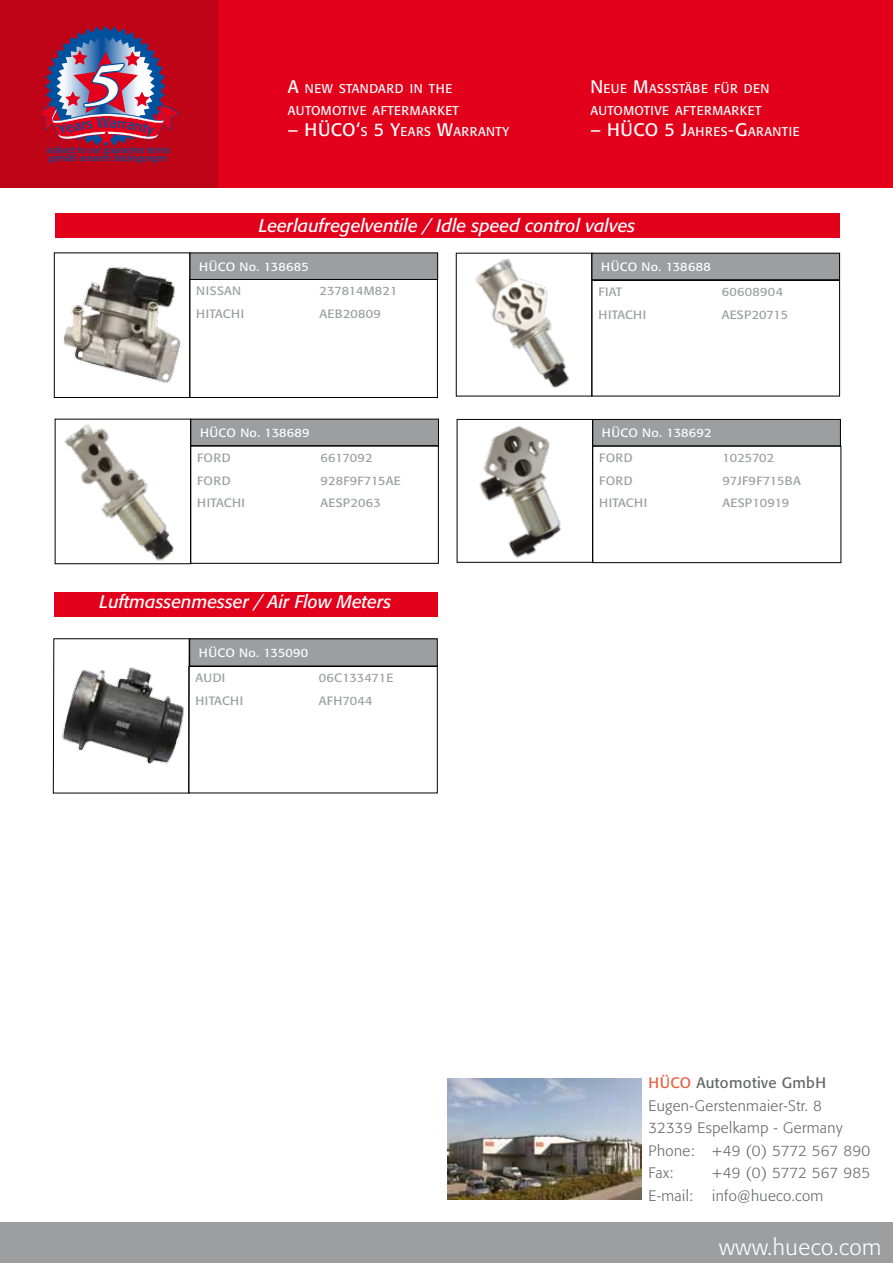
<style>
.page{position:relative;width:893px;height:1263px;background:#fff}
.page>*{position:absolute;margin:0;border:0;box-sizing:border-box;transform-origin:0 0}
.t1{font:300 22.5px "Formata";letter-spacing:.025em;color:#fff}
.t2{font:italic 18px "Formata";color:#fff}
.t3{font:300 15px/22.5px "Formata";letter-spacing:.025em;color:#646567}
.t4{font:300 15px "Formata";letter-spacing:.005em;color:#646567}
.t5{font:12.6px/21.6px "Formata";letter-spacing:.035em;color:#fff}
.t6{font:12.6px "Formata";letter-spacing:.055em;color:#fff}
.t7{font:12px "Formata";letter-spacing:.025em;color:#9c9e9f;scale:1.05 1}
.t8{font:12px "Formata";letter-spacing:.025em;color:#fff;scale:1.05 1}
.t9{font:12px "Formata";letter-spacing:.005em;color:#9c9e9f;scale:1.05 1}
.t10{font:12px "Formata";letter-spacing:-.005em;color:#9c9e9f;scale:1.05 1}
.t11{font:9px/7.8px "Formata";color:#00519e}
.s1{font-size:18px}
.s2{font-weight:400;color:#e95e3f}
.s3{font-weight:400}
</style>
<div class="page">
<div style="left:218px;top:0;width:675px;height:187px;background:#e2001a"></div>
<div style="left:0;top:1222px;width:893px;height:41px;background:#9c9e9f"></div>
<img style="left:448px;top:1079px;width:193px;height:121px">
<div style="left:0;top:0;width:218px;height:187px;background:#c00418"></div>
<svg style="left:43px;top:26px;width:136px;height:121px"></svg>
<img style="left:475px;top:258px;width:95px;height:130px">
<div style="left:592px;top:253px;width:248px;height:27px;background:#9c9e9f"></div>
<div style="left:592px;top:253px;width:248px;height:27px;border:1px solid #000"></div>
<div style="left:189px;top:666px;width:248px;height:127px;border:1px solid #000"></div>
<div style="left:190px;top:639px;width:247px;height:27px;background:#9c9e9f"></div>
<svg style="left:53px;top:638px;width:137px;height:155px"></svg>
<div style="left:592px;top:280px;width:248px;height:116px;border:1px solid #000"></div>
<div style="left:55px;top:213px;width:785px;height:25px;background:#e2001a"></div>
<div style="left:190px;top:279px;width:248px;height:119px;border:1px solid #000"></div>
<img style="left:63px;top:266px;width:119px;height:117px">
<div style="left:54px;top:253px;width:136px;height:145px;border:1px solid #000"></div>
<div style="left:190px;top:253px;width:248px;height:26px;background:#9c9e9f"></div>
<div style="left:190px;top:253px;width:248px;height:27px;border:1px solid #000"></div>
<img style="left:479px;top:426px;width:82px;height:132px">
<div style="left:457px;top:419px;width:136px;height:143px;border:1px solid #000"></div>
<div style="left:593px;top:419px;width:247px;height:27px;background:#9c9e9f"></div>
<div style="left:593px;top:419px;width:248px;height:27px;border:1px solid #000"></div>
<img style="left:64px;top:424px;width:110px;height:137px">
<div style="left:191px;top:419px;width:247px;height:27px;background:#9c9e9f"></div>
<div style="left:191px;top:419px;width:248px;height:27px;border:1px solid #000"></div>
<div style="left:593px;top:446px;width:248px;height:117px;border:1px solid #000"></div>
<div style="left:54px;top:592px;width:383px;height:24px;background:#e2001a"></div>
<p class="t11" style="left:46px;top:146px;width:125px">subject to our guarantee terms gemäß unseren Bedingungen</p>
<p class="t5" style="left:288px;top:78px;width:172px"><span class="s1">A</span> NEW STANDARD IN THE<br>AUTOMOTIVE AFTERMARKET</p>
<p class="t6" style="left:288px;top:124px;width:223px"><span class="s1">– HÜCO‘</span>S <span class="s1">5 Y</span>EARS <span class="s1">W</span>ARRANTY</p>
<p class="t5" style="left:590px;top:78px;width:181px"><span class="s1">N</span> EUE <span class="s1">M</span>ASSSTÄBE FÜ R DEN<br>AUTOMOTIVE AFTERMARKET</p>
<p class="t6" style="left:590px;top:124px;width:211px"><span class="s1">– HÜCO 5 J</span>AHRES<span class="s1">-G</span>ARANTIE</p>
<h2 class="t2" style="left:259px;top:215px;width:378px">Leerlaufregelventile / Idle speed control valves</h2>
<p class="t8" style="left:199px;top:259px;width:106px">HÜCO No. 138685</p>
<p class="t7" style="left:196px;top:284px;width:44px">NISSAN</p>
<p class="t9" style="left:320px;top:284px;width:76px">237814M821</p>
<p class="t7" style="left:196px;top:307px;width:47px">HITACHI</p>
<p class="t7" style="left:320px;top:307px;width:60px">AEB20809</p>
<p class="t8" style="left:601px;top:260px;width:106px">HÜCO No. 138688</p>
<p class="t7" style="left:598px;top:285px;width:24px">FIAT</p>
<p class="t7" style="left:722px;top:285px;width:60px">60608904</p>
<p class="t7" style="left:598px;top:308px;width:47px">HITACHI</p>
<p class="t7" style="left:722px;top:308px;width:65px">AESP20715</p>
<p class="t8" style="left:200px;top:426px;width:106px">HÜCO No. 138689</p>
<p class="t8" style="left:602px;top:426px;width:106px">HÜCO No. 138692</p>
<p class="t7" style="left:197px;top:450px;width:33px">FORD</p>
<p class="t9" style="left:321px;top:450px;width:51px">6617092</p>
<p class="t7" style="left:197px;top:473px;width:33px">FORD</p>
<p class="t7" style="left:321px;top:473px;width:78px">928F9F715AE</p>
<p class="t7" style="left:197px;top:495px;width:47px">HITACHI</p>
<p class="t7" style="left:321px;top:495px;width:59px">AESP2063</p>
<p class="t7" style="left:599px;top:450px;width:33px">FORD</p>
<p class="t10" style="left:723px;top:450px;width:51px">1025702</p>
<p class="t7" style="left:599px;top:473px;width:33px">FORD</p>
<p class="t7" style="left:723px;top:473px;width:76px">97JF9F715BA</p>
<p class="t7" style="left:599px;top:495px;width:47px">HITACHI</p>
<p class="t7" style="left:723px;top:495px;width:65px">AESP10919</p>
<h2 class="t2" style="left:99px;top:591px;width:293px">Luftmassenmesser / Air Flow Meters</h2>
<p class="t8" style="left:199px;top:646px;width:106px">HÜCO No. 135090</p>
<p class="t7" style="left:195px;top:671px;width:30px">AUDI</p>
<p class="t9" style="left:319px;top:671px;width:73px">06C133471E</p>
<p class="t7" style="left:195px;top:694px;width:47px">HITACHI</p>
<p class="t7" style="left:319px;top:694px;width:53px">AFH7044</p>
<p class="t3" style="left:648px;top:1071px;width:223px"><span class="s2">HÜCO</span> <span class="s3">Automotive GmbH<br></span>Eugen-Gerstenmaier-Str. 8<br>32339 Espelkamp - Germany<br>Phone: +49 (0) 5772 567 890<br>Fax:</p>
<p class="t4" style="left:712px;top:1164px;width:160px">+49 (0) 5772 567 985</p>
<p class="t3" style="left:648px;top:1184px;width:46px">E-mail:</p>
<p class="t3" style="left:712px;top:1184px;width:113px">info@hueco.com</p>
<h1 class="t1" style="left:719px;top:1233px;width:164px">www.hueco.com</h1>
</div>
